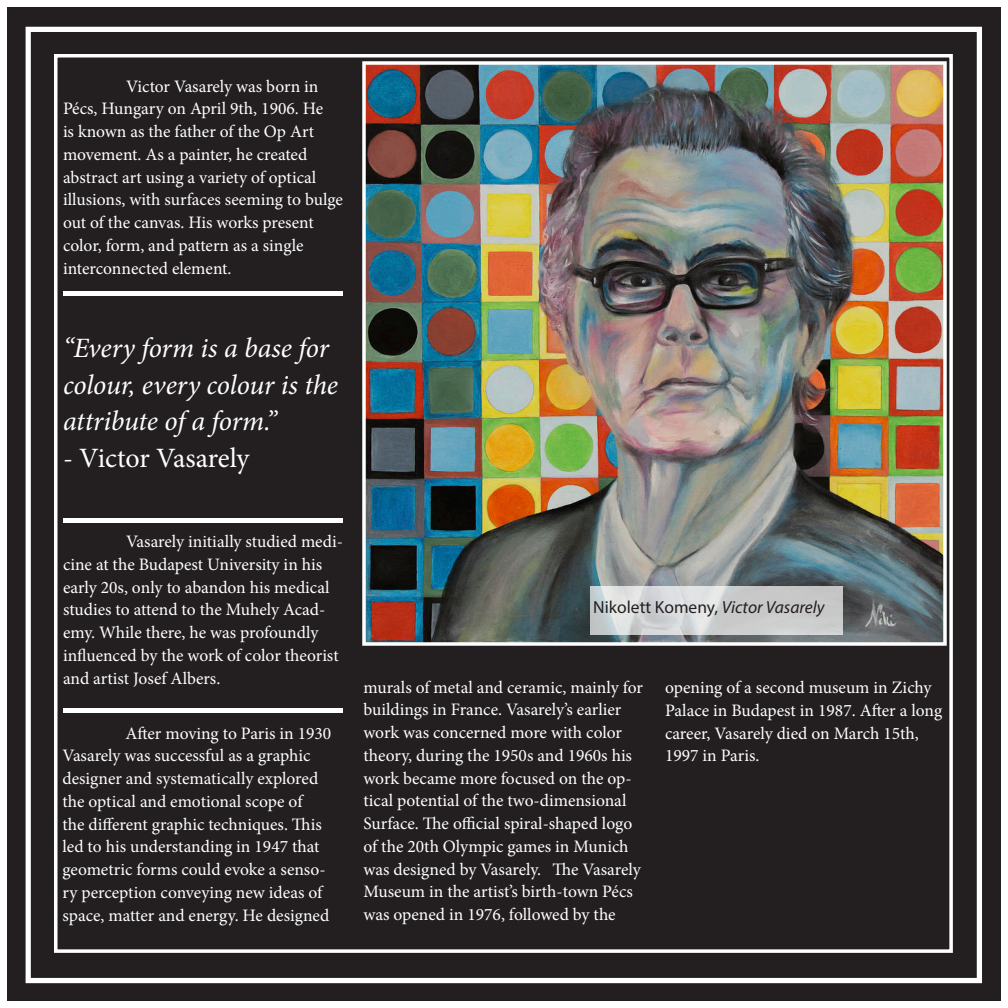
<style>
.page{position:relative;width:1008px;height:1008px;background:#fff}
.page>*{position:absolute;margin:0;border:0;box-sizing:border-box;transform-origin:0 0}
.t1{font:italic 28px/36.4px "Minion Pro";letter-spacing:-.01em;color:#fff}
.t2{font:28px "Minion Pro";letter-spacing:-.005em;color:#fff}
.t3{font:17.5px/22.8px "Minion Pro";color:#fff}
.t4{font:17.5px "Myriad Pro";color:#231f20}
.s1{font-style:italic}
</style>
<div class="page">
<div style="left:8px;top:8px;width:992px;height:992px;background:#231f20"></div>
<img style="left:367px;top:66px;width:575px;height:575px">
<div style="left:362px;top:61px;width:585px;height:585px;border:4px solid #fff"></div>
<div style="left:63px;top:291px;width:280px;height:5px;background:#fff"></div>
<div style="left:63px;top:518px;width:280px;height:5px;background:#fff"></div>
<hr style="left:63px;top:708px;width:280px;height:4px;background:#fff">
<div style="left:54px;top:54px;width:899px;height:899px;border:4px solid #fff"></div>
<div style="left:26px;top:27px;width:956px;height:956px;border:5px solid #fff"></div>
<div style="left:0;top:0;width:1008px;height:1008px;border:7px solid #fff"></div>
<svg style="left:590px;top:586px;width:252px;height:49px;background:#d0d2d3"></svg>
<svg style="left:1006px;top:0;width:2px;height:1007px"></svg>
<p class="t3" style="left:63px;top:75px;width:281px;text-indent:63px">Victor Vasarely was born in Pécs, Hungary on April 9th, 1906. He<br>is known as the father of the Op Art movement. As a painter, he created abstract art using a variety of optical illusions, with surfaces seeming to bulge out of the canvas. His works present color, form, and pattern as a single interconnected element.</p>
<p class="t1" style="left:63px;top:330px;width:277px">“Every form is a base for colour, every colour is the attribute of a form.”</p>
<p class="t2" style="left:63px;top:439px;width:188px">- Victor Vasarely</p>
<p class="t3" style="left:63px;top:530px;width:282px;text-indent:63px">Vasarely initially studied medi&shy;cine at the Budapest University in his early 20s, only to abandon his medical studies to attend to the Muhely Acad&shy;emy. While there, he was profoundly influenced by the work of color theorist and artist Josef Albers.</p>
<p class="t3" style="left:62px;top:722px;width:270px;text-indent:63px">After moving to Paris in 1930<br>Vasarely was successful as a graphic designer and systematically explored the optical and emotional scope of<br>the different graphic techniques. This led to his understanding in 1947 that geometric forms could evoke a senso&shy;ry perception conveying new ideas of space, matter and energy. He designed</p>
<p class="t4" style="left:593px;top:596px;width:233px">Nikolett Komeny, <span class="s1">Victor Vasarely</span></p>
<p class="t3" style="left:363px;top:676px;width:281px">murals of metal and ceramic, mainly for buildings in France. Vasarely’s earlier work was concerned more with color theory, during the 1950s and 1960s his work became more focused on the op&shy;tical potential of the two-dimensional Surface. The official spiral-shaped logo of the 20th Olympic games in Munich was designed by Vasarely. The Vasarely Museum in the artist’s birth-town Pécs was opened in 1976, followed by the</p>
<p class="t3" style="left:665px;top:676px;width:279px">opening of a second museum in Zichy<br>Palace in Budapest in 1987. After a long career, Vasarely died on March 15th,<br>1997 in Paris.</p>
</div>
